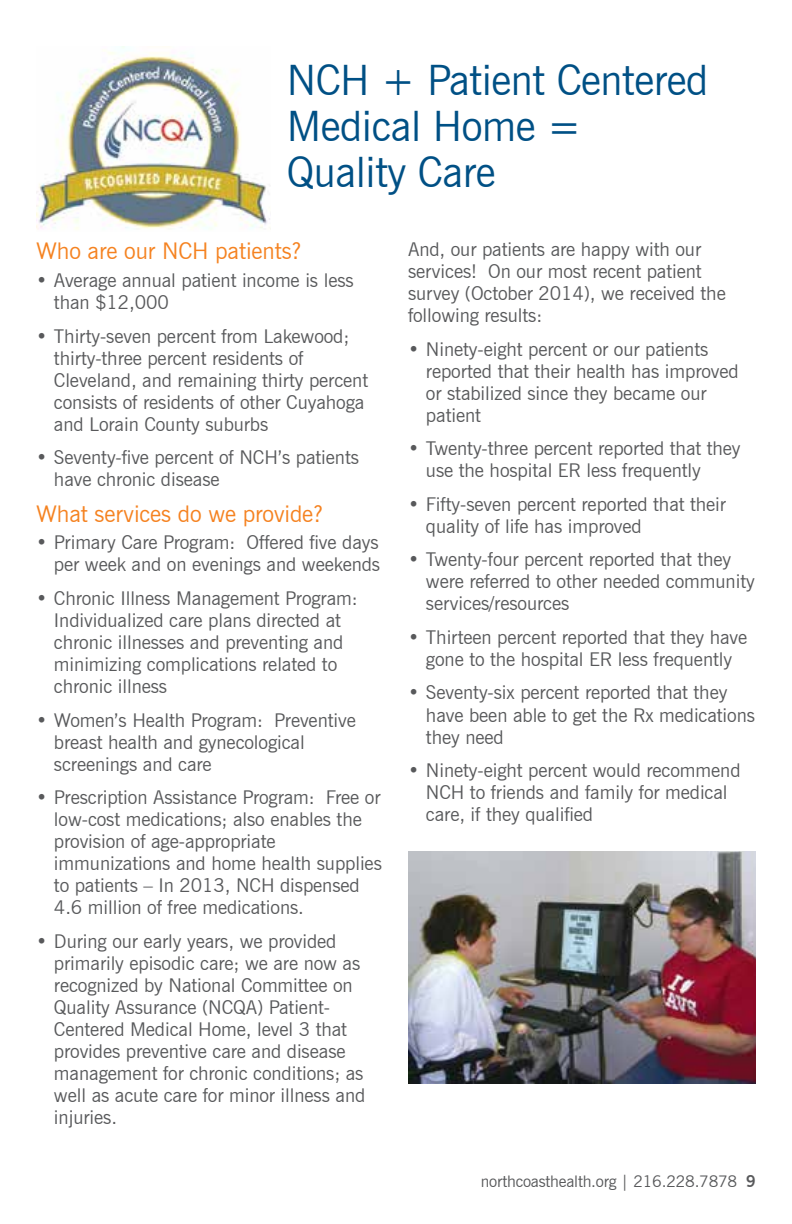
<style>
.page{position:relative;width:792px;height:1224px;background:#fff}
.page>*{position:absolute;margin:0;border:0;box-sizing:border-box;transform-origin:0 0}
.t1{font:42px/46px "News Gothic BT";letter-spacing:-.01em;color:#005085}
.t2{font:23px "News Gothic BT";letter-spacing:-.005em;color:#f58220}
.t3{font:19px/22px "News Gothic BT";letter-spacing:-.005em;color:#58595b}
.t4{font:16px "News Gothic BT";letter-spacing:-.01em;color:#58595b}
.s1{font-weight:700}
</style>
<div class="page">
<img style="left:36px;top:46px;width:234px;height:184px">
<img style="left:408px;top:851px;width:348px;height:232px">
<h1 class="t1" style="left:287px;top:57px;width:423px">NCH + Patient Centered<br>Medical Home =<br>Quality Care</h1>
<p class="t2" style="left:36px;top:237px;width:267px">Who are our NCH patients?</p>
<p class="t3" style="left:54px;top:269px;width:301px;text-indent:-18px">• Average annual patient income is less than $12,000</p>
<p class="t3" style="left:54px;top:325px;width:316px;text-indent:-18px">• Thirty-seven percent from Lakewood; thirty-three percent residents of Cleveland, and remaining thirty percent consists of residents of other Cuyahoga and Lorain County suburbs</p>
<p class="t3" style="left:54px;top:446px;width:307px;text-indent:-18px">• Seventy-five percent of NCH’s patients have chronic disease</p>
<p class="t2" style="left:36px;top:500px;width:289px">What services do we provide?</p>
<p class="t3" style="left:36px;top:532px;width:346px;text-align:right">• Primary Care Program: Offered five days per week and on evenings and weekends</p>
<p class="t3" style="left:54px;top:587px;width:305px;text-indent:-18px">• Chronic Illness Management Program:<br>Individualized care plans directed at chronic illnesses and preventing and minimizing complications related to chronic illness</p>
<p class="t3" style="left:54px;top:709px;width:303px;text-indent:-18px">• Women’s Health Program: Preventive breast health and gynecological screenings and care</p>
<p class="t3" style="left:54px;top:786px;width:329px;text-indent:-18px">• Prescription Assistance Program: Free or low-cost medications; also enables the provision of age-appropriate immunizations and home health supplies to patients – In 2013, NCH dispensed 4.6 million of free medications.</p>
<p class="t3" style="left:54px;top:930px;width:313px;text-indent:-18px">• During our early years, we provided primarily episodic care; we are now as recognized by National Committee on Quality Assurance (NCQA) Patient-Centered Medical Home, level 3 that provides preventive care and disease management for chronic conditions; as well as acute care for minor illness and injuries.</p>
<p class="t3" style="left:408px;top:239px;width:319px">And, our patients are happy with our services! On our most recent patient survey (October 2014), we received the following results:</p>
<p class="t3" style="left:426px;top:338px;width:314px;text-indent:-18px">• Ninety-eight percent or our patients reported that their health has improved or stabilized since they became our patient</p>
<p class="t3" style="left:426px;top:438px;width:316px;text-indent:-18px">• Twenty-three percent reported that they use the hospital ER less frequently</p>
<p class="t3" style="left:426px;top:493px;width:302px;text-indent:-18px">• Fifty-seven percent reported that their quality of life has improved</p>
<p class="t3" style="left:426px;top:549px;width:330px;text-indent:-18px">• Twenty-four percent reported that they were referred to other needed community services/resources</p>
<p class="t3" style="left:408px;top:626px;width:341px;text-align:center">• Thirteen percent reported that they have gone to the hospital ER less frequently</p>
<p class="t3" style="left:426px;top:682px;width:331px;text-indent:-18px">• Seventy-six percent reported that they have been able to get the Rx medications they need</p>
<p class="t3" style="left:426px;top:759px;width:316px;text-indent:-18px">• Ninety-eight percent would recommend<br>NCH to friends and family for medical care, if they qualified</p>
<p class="t4" style="left:481px;top:1172px;width:277px">northcoasthealth.org | 216.228.7878 <span class="s1">9</span></p>
</div>
